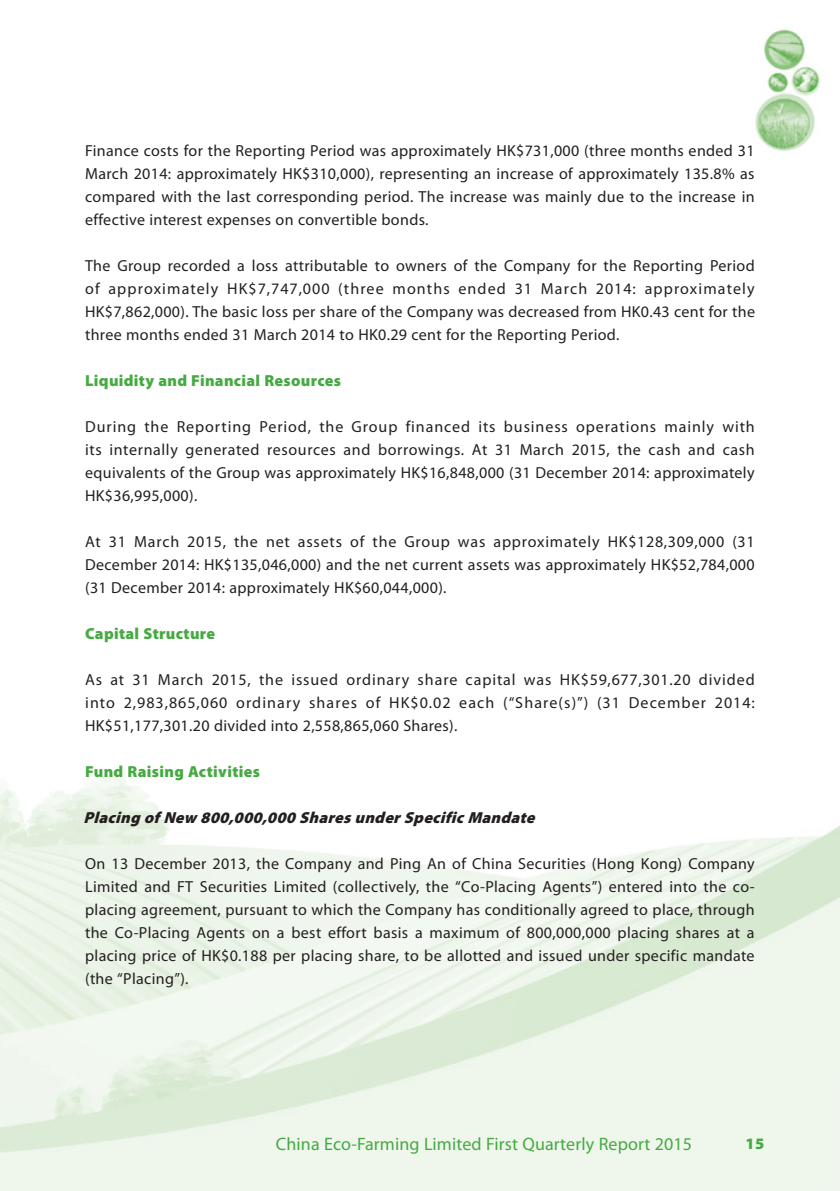
<style>
.page{position:relative;width:840px;height:1191px;background:#fff}
.page>*{position:absolute;margin:0;border:0;box-sizing:border-box;transform-origin:0 0}
.t1{font:18px "Myriad Pro";letter-spacing:.005em;color:#46aa42}
.Body_Text{font:16px/23px "Myriad Pro";letter-spacing:.02em;color:#231f20;text-align:justify}
.Heading_2{font:900 16px "Myriad Pro";letter-spacing:.02em;color:#46aa42}
.Heading_3{font:italic 900 16px "Myriad Pro";color:#231f20}
</style>
<div class="page">
<img style="left:0;top:29px;width:839px;height:1162px">
<p class="Body_Text" style="left:85px;top:139px;width:670px">Finance costs for the Reporting Period was approximately HK$731,000 (three months ended 31<br>March 2014: approximately HK$310,000), representing an increase of approximately 135.8% as compared with the last corresponding period. The increase was mainly due to the increase in effective interest expenses on convertible bonds.</p>
<p class="Body_Text" style="left:85px;top:254px;width:671px">The Group recorded a loss attributable to owners of the Company for the Reporting Period of approximately HK$7,747,000 (three months ended 31 March 2014: approximately HK$7,862,000). The basic loss per share of the Company was decreased from HK0.43 cent for the three months ended 31 March 2014 to HK0.29 cent for the Reporting Period.</p>
<p class="Heading_2" style="left:85px;top:370px;width:257px">Liquidity and Financial Resources</p>
<p class="Body_Text" style="left:85px;top:415px;width:670px">During the Reporting Period, the Group financed its business operations mainly with its internally generated resources and borrowings. At 31 March 2015, the cash and cash equivalents of the Group was approximately HK$16,848,000 (31 December 2014: approximately HK$36,995,000).</p>
<p class="Body_Text" style="left:85px;top:530px;width:670px">At 31 March 2015, the net assets of the Group was approximately HK$128,309,000 (31<br>December 2014: HK$135,046,000) and the net current assets was approximately HK$52,784,000 (31 December 2014: approximately HK$60,044,000).</p>
<p class="Heading_2" style="left:85px;top:623px;width:131px">Capital Structure</p>
<p class="Body_Text" style="left:85px;top:668px;width:671px">As at 31 March 2015, the issued ordinary share capital was HK$59,677,301.20 divided into 2,983,865,060 ordinary shares of HK$0.02 each (“Share(s)”) (31 December 2014:<br>HK$51,177,301.20 divided into 2,558,865,060 Shares).</p>
<p class="Heading_2" style="left:85px;top:761px;width:176px">Fund Raising Activities</p>
<p class="Heading_3" style="left:83px;top:807px;width:457px">Placing of New 800,000,000 Shares under Specific Mandate</p>
<p class="Body_Text" style="left:85px;top:852px;width:670px">On 13 December 2013, the Company and Ping An of China Securities (Hong Kong) Company Limited and FT Securities Limited (collectively, the “Co-Placing Agents”) entered into the co&shy;placing agreement, pursuant to which the Company has conditionally agreed to place, through the Co-Placing Agents on a best effort basis a maximum of 800,000,000 placing shares at a placing price of HK$0.188 per placing share, to be allotted and issued under specific mandate (the “Placing”).</p>
<p class="t1" style="left:276px;top:1133px;width:417px">China Eco-Farming Limited First Quarterly Report 2015</p>
<p class="Heading_2" style="left:745px;top:1132px;width:20px">15</p>
</div>
